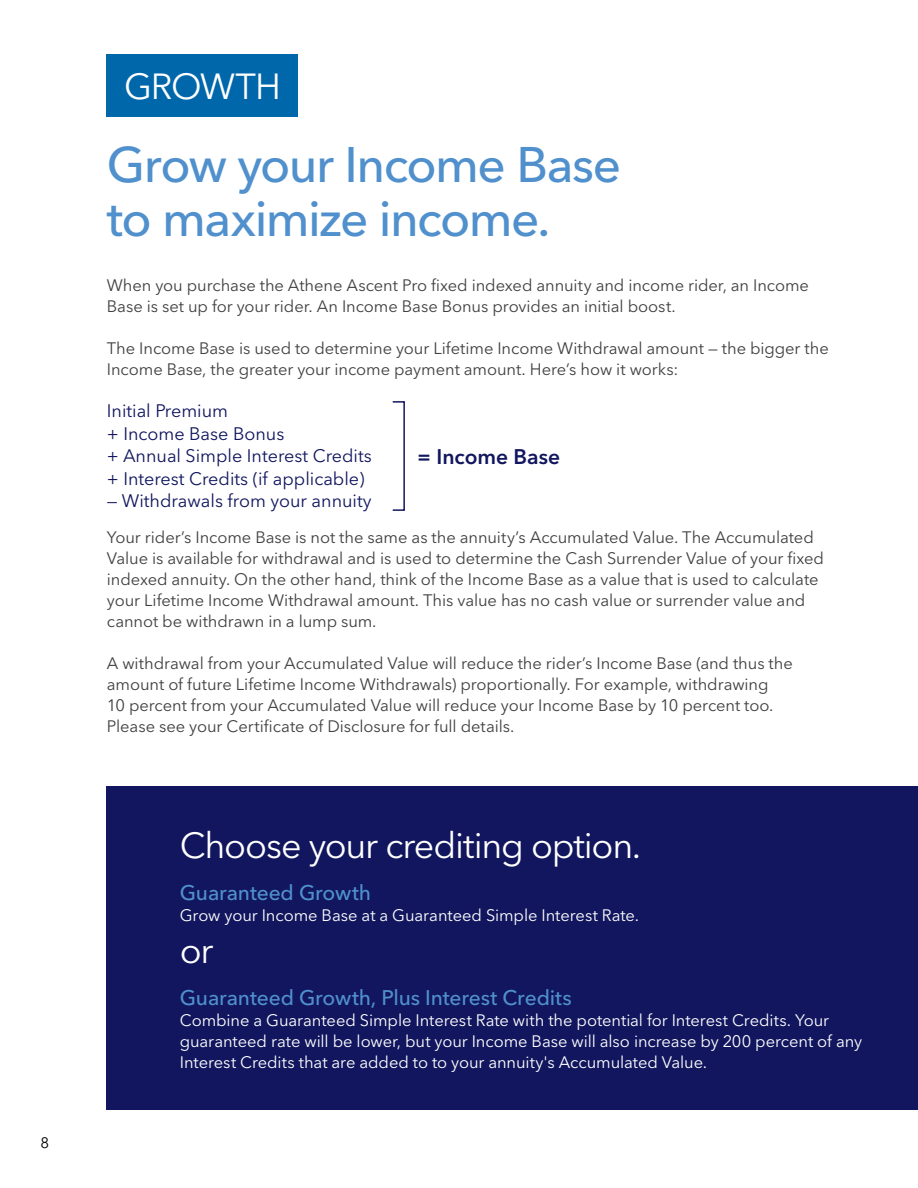
<style>
.page{position:relative;width:918px;height:1188px;background:#fff}
.page>*{position:absolute;margin:0;border:0;box-sizing:border-box;transform-origin:0 0}
.t1{font:500 49.5px/54px "Avenir Next LT Pro";letter-spacing:-.03em;color:#5090cd}
.t2{font:36px "Avenir Next LT Pro";letter-spacing:-.035em;color:#fff}
.t3{font:500 21px "Avenir Next LT Pro";letter-spacing:-.005em;color:#5090cd}
.t4{font:600 21px "Avenir Next LT Pro";color:#11165e}
.t5{font:18px/22.5px "Avenir Next LT Pro";color:#11165e}
.t6{font:16.5px/21px "Avenir Next LT Pro";letter-spacing:-.005em;color:#404042}
.t7{font:16.5px/21px "Avenir Next LT Pro";letter-spacing:-.005em;color:#fff}
.t8{font:15px "Avenir Next LT Pro";color:#000}
</style>
<div class="page">
<div style="left:107px;top:786px;width:811px;height:324px;background:#11165e"></div>
<div style="left:107px;top:54px;width:191px;height:63px;background:#0067ab"></div>
<div style="left:392px;top:401px;width:13px;height:110px;border:1px solid #11165e"></div>
<hr style="left:917px;top:439px;width:1px;height:151px;background:#11165e">
<p class="t8" style="left:40px;top:1136px;width:10px">8</p>
<h2 class="t2" style="left:124px;top:71px;width:158px">GROWTH</h2>
<h1 class="t1" style="left:107px;top:142px;width:516px">Grow your Income Base to maximize income.</h1>
<p class="t6" style="left:107px;top:276px;width:704px">When you purchase the Athene Ascent Pro fixed indexed annuity and income rider, an Income<br>Base is set up for your rider. An Income Base Bonus provides an initial boost.</p>
<p class="t6" style="left:107px;top:339px;width:723px">The Income Base is used to determine your Lifetime Income Withdrawal amount — the bigger the<br>Income Base, the greater your income payment amount. Here’s how it works:</p>
<p class="t5" style="left:107px;top:401px;width:266px">Initial Premium<br>+ Income Base Bonus<br>+ Annual Simple Interest Credits + Interest Credits (if applicable)</p>
<p class="t5" style="left:107px;top:491px;width:266px">— Withdrawals from your annuity</p>
<p class="t6" style="left:107px;top:528px;width:719px">Your rider’s Income Base is not the same as the annuity’s Accumulated Value. The Accumulated Value is available for withdrawal and is used to determine the Cash Surrender Value of your fixed indexed annuity. On the other hand, think of the Income Base as a value that is used to calculate your Lifetime Income Withdrawal amount. This value has no cash value or surrender value and cannot be withdrawn in a lump sum.</p>
<p class="t6" style="left:107px;top:654px;width:688px">A withdrawal from your Accumulated Value will reduce the rider’s Income Base (and thus the amount of future Lifetime Income Withdrawals) proportionally. For example, withdrawing<br>10 percent from your Accumulated Value will reduce your Income Base by 10 percent too.<br>Please see your Certificate of Disclosure for full details.</p>
<p class="t4" style="left:417px;top:447px;width:144px">= Income Base</p>
<h2 class="t2" style="left:180px;top:829px;width:463px">Choose your crediting option.</h2>
<p class="t3" style="left:180px;top:883px;width:193px">Guaranteed Growth</p>
<p class="t7" style="left:180px;top:906px;width:461px">Grow your Income Base at a Guaranteed Simple Interest Rate.</p>
<h2 class="t2" style="left:180px;top:934px;width:35px">or</h2>
<p class="t3" style="left:180px;top:988px;width:394px">Guaranteed Growth, Plus Interest Credits</p>
<p class="t7" style="left:180px;top:1011px;width:684px">Combine a Guaranteed Simple Interest Rate with the potential for Interest Credits. Your guaranteed rate will be lower, but your Income Base will also increase by 200 percent of any<br>Interest Credits that are added to to your annuity's Accumulated Value.</p>
</div>
